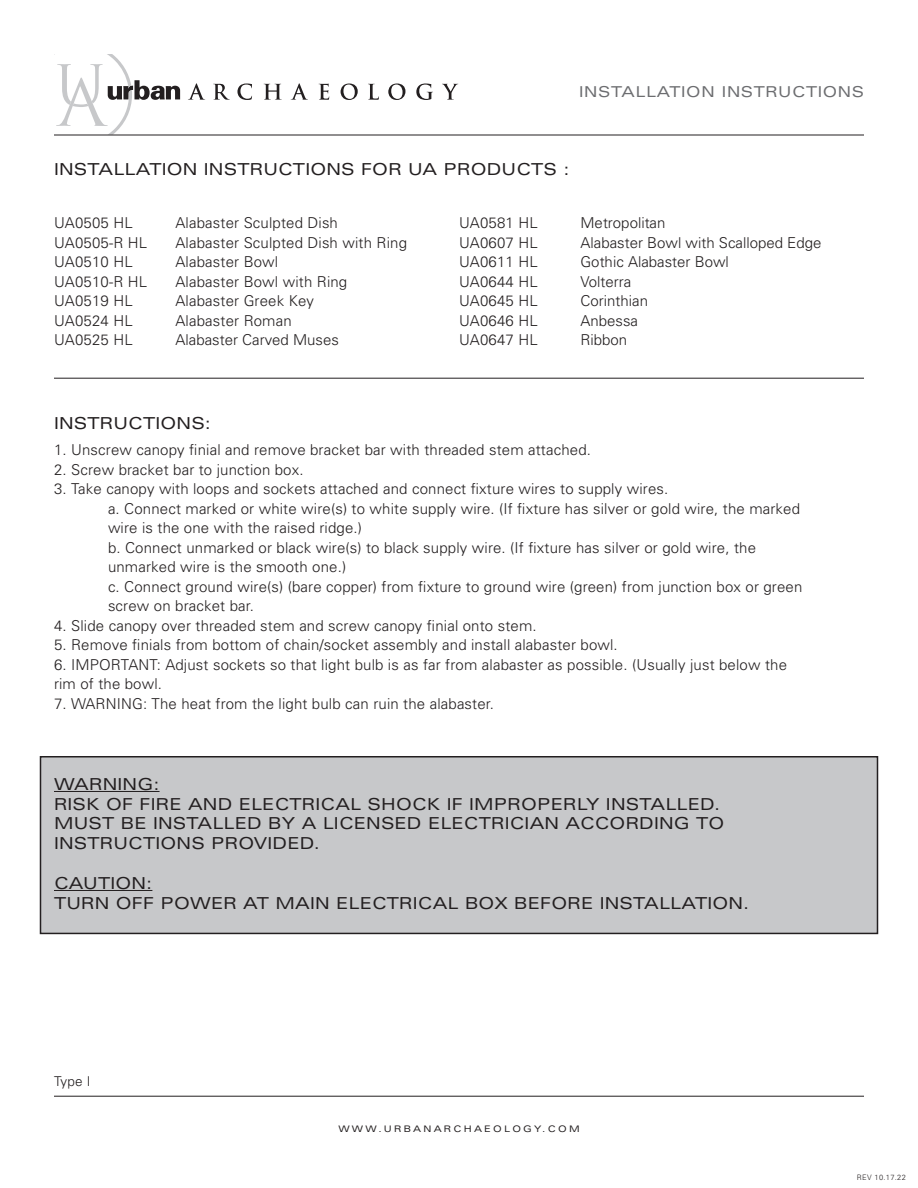
<style>
.page{position:relative;width:918px;height:1188px;background:#fff}
.page>*{position:absolute;margin:0;border:0;box-sizing:border-box;transform-origin:0 0}
.t1{font:expanded 16.5px/19.8px "Univers";letter-spacing:.01em;color:#231f20}
.t2{font:300 15px/19.5px "Univers";letter-spacing:.01em;color:#231f20}
.t3{font:expanded 15px "Univers";letter-spacing:.04em;color:#6c6d70}
.t4{font:300 13.5px "Univers";color:#231f20}
.t5{font:expanded 9px "Univers";letter-spacing:.25em;color:#231f20}
.t6{font:300 7.5px "Univers";letter-spacing:.04em;color:#231f20}
</style>
<div class="page">
<svg style="left:188px;top:83px;width:17px;height:17px"></svg>
<svg style="left:213px;top:84px;width:17px;height:16px"></svg>
<svg style="left:237px;top:84px;width:15px;height:16px"></svg>
<svg style="left:264px;top:84px;width:18px;height:16px"></svg>
<svg style="left:291px;top:83px;width:17px;height:17px"></svg>
<svg style="left:319px;top:84px;width:10px;height:16px"></svg>
<svg style="left:341px;top:84px;width:17px;height:16px"></svg>
<svg style="left:368px;top:84px;width:11px;height:16px"></svg>
<svg style="left:388px;top:84px;width:17px;height:16px"></svg>
<svg style="left:416px;top:84px;width:17px;height:16px"></svg>
<svg style="left:442px;top:84px;width:16px;height:16px"></svg>
<hr style="left:54px;top:1096px;width:810px;height:1px;background:#231f20">
<svg style="left:54px;top:54px;width:126px;height:81px"></svg>
<hr style="left:54px;top:135px;width:810px;height:1px;background:#231f20">
<hr style="left:54px;top:378px;width:810px;height:1px;background:#231f20">
<div style="left:40px;top:757px;width:838px;height:176px;background:#c7c8ca"></div>
<div style="left:40px;top:756px;width:838px;height:178px;border:2px solid #231f20"></div>
<hr style="left:54px;top:791px;width:106px;height:1px;background:#231f20">
<hr style="left:54px;top:890px;width:98px;height:1px;background:#231f20">
<p class="t3" style="left:579px;top:83px;width:286px">INSTALLATION INSTRUCTIONS</p>
<p class="t1" style="left:54px;top:159px;width:517px">INSTALLATION INSTRUCTIONS FOR UA PRODUCTS :</p>
<p class="t2" style="left:54px;top:213px;width:95px">UA0505 HL<br>UA0505-R HL<br>UA0510 HL<br>UA0510-R HL<br>UA0519 HL<br>UA0524 HL<br>UA0525 HL</p>
<p class="t2" style="left:176px;top:213px;width:233px">Alabaster Sculpted Dish<br>Alabaster Sculpted Dish with Ring<br>Alabaster Bowl<br>Alabaster Bowl with Ring<br>Alabaster Greek Key<br>Alabaster Roman<br>Alabaster Carved Muses</p>
<p class="t2" style="left:459px;top:213px;width:80px;text-align:justify">UA0581 HL UA0607 HL UA0611 HL UA0644 HL UA0645 HL UA0646 HL UA0647 HL</p>
<p class="t2" style="left:580px;top:213px;width:242px">Metropolitan<br>Alabaster Bowl with Scalloped Edge<br>Gothic Alabaster Bowl<br>Volterra<br>Corinthian<br>Anbessa<br>Ribbon</p>
<p class="t1" style="left:54px;top:413px;width:159px">INSTRUCTIONS:</p>
<p class="t2" style="left:54px;top:440px;width:539px">1. Unscrew canopy finial and remove bracket bar with threaded stem attached.</p>
<p class="t2" style="left:54px;top:459px;width:251px">2. Screw bracket bar to junction box.</p>
<p class="t2" style="left:108px;top:479px;width:696px;text-indent:-54px">3. Take canopy with loops and sockets attached and connect fixture wires to supply wires.<br>a. Connect marked or white wire(s) to white supply wire. (If fixture has silver or gold wire, the marked wire is the one with the raised ridge.)<br>b. Connect unmarked or black wire(s) to black supply wire. (If fixture has silver or gold wire, the unmarked wire is the smooth one.)<br>c. Connect ground wire(s) (bare copper) from fixture to ground wire (green) from junction box or green screw on bracket bar.</p>
<p class="t2" style="left:54px;top:615px;width:484px">4. Slide canopy over threaded stem and screw canopy finial onto stem.</p>
<p class="t2" style="left:54px;top:635px;width:565px">5. Remove finials from bottom of chain/socket assembly and install alabaster bowl.</p>
<p class="t2" style="left:54px;top:654px;width:735px">6. IMPORTANT: Adjust sockets so that light bulb is as far from alabaster as possible. (Usually just below the rim of the bowl.</p>
<p class="t2" style="left:54px;top:693px;width:442px">7. WARNING: The heat from the light bulb can ruin the alabaster.</p>
<p class="t1" style="left:54px;top:774px;width:672px">WARNING:<br>RISK OF FIRE AND ELECTRICAL SHOCK IF IMPROPERLY INSTALLED.<br>MUST BE INSTALLED BY A LICENSED ELECTRICIAN ACCORDING TO INSTRUCTIONS PROVIDED.</p>
<p class="t1" style="left:54px;top:873px;width:697px">CAUTION:<br>TURN OFF POWER AT MAIN ELECTRICAL BOX BEFORE INSTALLATION.</p>
<p class="t4" style="left:54px;top:1073px;width:38px">Type I</p>
<p class="t5" style="left:338px;top:1124px;width:243px">WWW.URBANARCHAEOLOGY.COM</p>
<p class="t6" style="left:857px;top:1172px;width:50px">REV 10.17.22</p>
</div>
